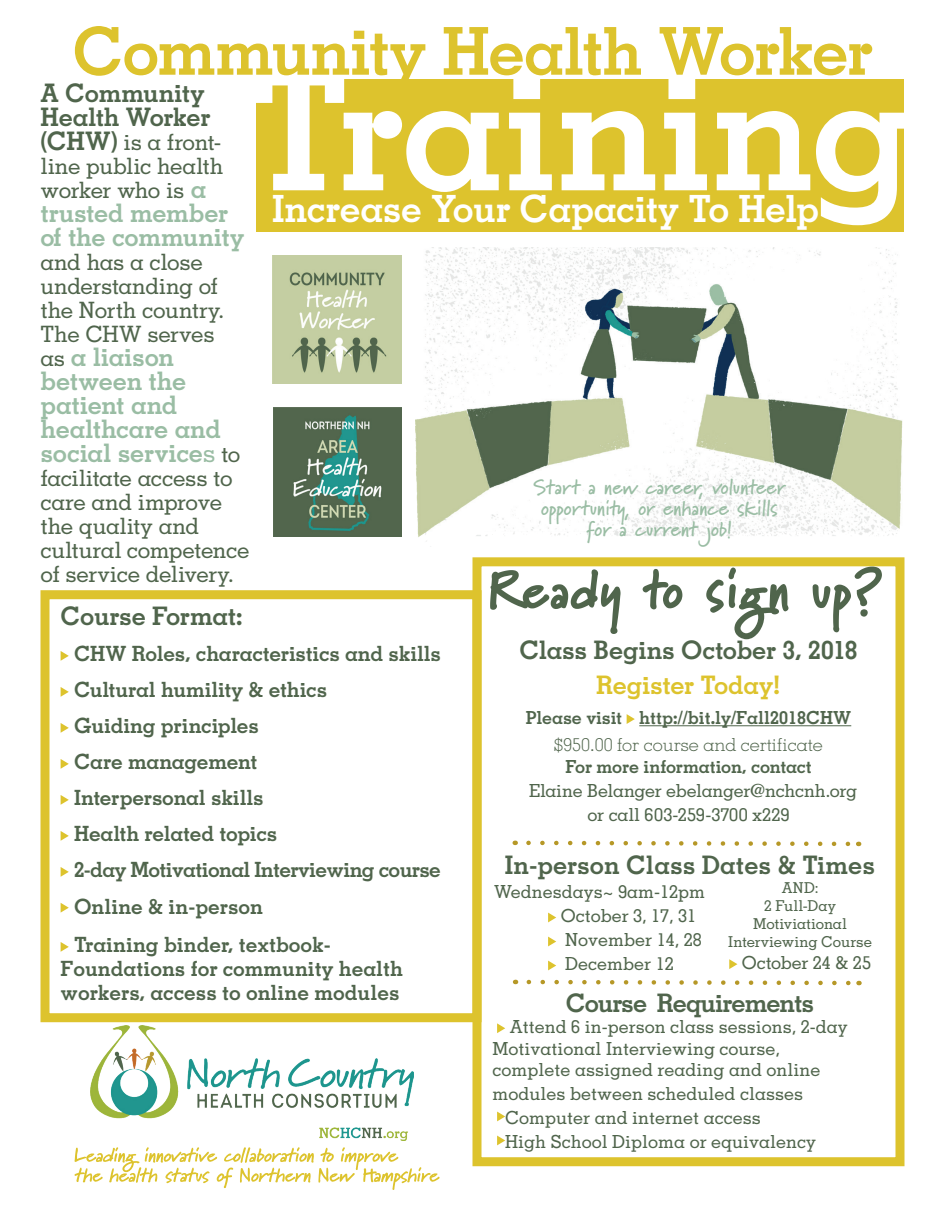
<style>
.page{position:relative;width:945px;height:1215px;background:#fff}
.page>*{position:absolute;margin:0;border:0;box-sizing:border-box;transform-origin:0 0}
.t1{font:700 168px "Memphis LT Std";letter-spacing:-.015em;color:#fff}
.t2{font:700 66px "Memphis LT Std";letter-spacing:-.025em;color:#ddc32d}
.t3{font:900 55.5px "Marydale";color:#50654c}
.t4{font:700 37.5px "Memphis LT Std";letter-spacing:-.01em;color:#fff}
.t5{font:700 25.5px/24px "Memphis LT Std";letter-spacing:-.01em;color:#9abda4}
.t6{font:700 25.5px/24px "Memphis LT Std";letter-spacing:-.01em;color:#50654c}
.t7{font:700 25.5px "Memphis LT Std";letter-spacing:-.04em;color:#50654c}
.t8{font:700 25.5px "Memphis LT Std";letter-spacing:-.015em;color:#ddc32d}
.t9{font:500 22.5px/24px "Memphis LT Std";letter-spacing:-.02em;color:#50654c}
.t10{font:700 21px/36.3px "Memphis LT Std";letter-spacing:-.005em;color:#50654c}
.t11{font:700 21px/21px "Marydale";color:#9abda4;text-align:center}
.t12{font:500 18px/24px "Memphis LT Std";color:#50654c}
.t13{font:700 18px "Memphis LT Std";letter-spacing:-.005em;color:#50654c}
.t14{font:300 18px "Memphis LT Std";color:#50654c}
.t15{font:500 15px/18px "Memphis LT Std";letter-spacing:-.005em;color:#50654c;text-align:center}
.s1{font-weight:700;font-size:25.5px}
.s2{font-weight:700;font-size:25.5px;color:#9abda4}
.s3{font-weight:500;font-size:22.5px;color:#50654c}
.s4{font-weight:500}
</style>
<div class="page">
<img style="left:416px;top:248px;width:487px;height:294px">
<div style="left:472px;top:557px;width:432px;height:609px;border:9px solid #ddc32d"></div>
<div style="left:40px;top:590px;width:442px;height:432px;border:9px solid #ddc32d"></div>
<div style="left:256px;top:80px;width:648px;height:152px;background:#ddc32d"></div>
<svg style="left:74px;top:1147px;width:366px;height:43px"></svg>
<img style="left:91px;top:1026px;width:322px;height:115px">
<hr style="left:639px;top:725px;width:212px;height:1px;background:#50654c">
<svg style="left:627px;top:714px;width:8px;height:10px"></svg>
<svg style="left:61px;top:651px;width:8px;height:10px"></svg>
<svg style="left:61px;top:687px;width:8px;height:10px"></svg>
<svg style="left:61px;top:723px;width:8px;height:10px"></svg>
<svg style="left:61px;top:759px;width:8px;height:10px"></svg>
<svg style="left:61px;top:795px;width:8px;height:10px"></svg>
<svg style="left:61px;top:831px;width:8px;height:10px"></svg>
<svg style="left:61px;top:867px;width:8px;height:10px"></svg>
<svg style="left:61px;top:903px;width:8px;height:10px"></svg>
<svg style="left:61px;top:942px;width:8px;height:10px"></svg>
<svg style="left:497px;top:1023px;width:8px;height:10px"></svg>
<svg style="left:497px;top:1112px;width:8px;height:9px"></svg>
<svg style="left:497px;top:1136px;width:8px;height:9px"></svg>
<svg style="left:548px;top:913px;width:8px;height:9px"></svg>
<svg style="left:548px;top:937px;width:8px;height:9px"></svg>
<svg style="left:548px;top:961px;width:8px;height:9px"></svg>
<svg style="left:526px;top:840px;width:333px;height:7px"></svg>
<svg style="left:526px;top:979px;width:334px;height:7px"></svg>
<img style="left:273px;top:408px;width:129px;height:128px">
<img style="left:273px;top:255px;width:128px;height:129px">
<svg style="left:729px;top:959px;width:8px;height:10px"></svg>
<h2 class="t2" style="left:72px;top:10px;width:802px">Community Health Worker</h2>
<h1 class="t1" style="left:247px;top:25px;width:668px">Training</h1>
<h3 class="t6" style="left:40px;top:81px;width:171px">A Community<br>Health Worker</h3>
<p class="t9" style="left:40px;top:130px;width:185px;text-align:justify"><span class="s1">(CHW)</span> is a front&shy;line public health worker who is <span class="s2">a</span></p>
<h3 class="t5" style="left:40px;top:201px;width:205px">trusted member of the community</h3>
<p class="t9" style="left:40px;top:250px;width:185px">and has a close understanding of the North country.<br>The CHW serves</p>
<h3 class="t5" style="left:40px;top:345px;width:201px"><span class="s3">as</span> a liaison between the patient and healthcare and social service<span class="s4">s</span> <span class="s3">to</span></h3>
<p class="t9" style="left:40px;top:466px;width:211px">facilitate access to care and improve the quality and cultural competence of service delivery.</p>
<h3 class="t4" style="left:272px;top:185px;width:549px">Increase Your Capacity To Help</h3>
<p class="t11" style="left:533px;top:476px;width:254px">Start a new career, volunteer opportunity, or enhance skills for a current job!</p>
<h3 class="t3" style="left:488px;top:557px;width:397px">Ready to sign up?</h3>
<h3 class="t6" style="left:61px;top:603px;width:183px">Course Format:</h3>
<p class="t10" style="left:74px;top:635px;width:368px">CHW Roles, characteristics and skills<br>Cultural humility &amp; ethics<br>Guiding principles<br>Care management<br>Interpersonal skills<br>Health related topics<br>2-day Motivational Interviewing course<br>Online &amp; in-person<br>Training binder, textbook-</p>
<p class="t10" style="left:61px;top:956px;width:344px;line-height:24px">Foundations for community health workers, access to online modules</p>
<h3 class="t6" style="left:520px;top:638px;width:339px">Class Begins October 3, 2018</h3>
<h3 class="t8" style="left:596px;top:669px;width:186px">Register Today!</h3>
<p class="t13" style="left:526px;top:706px;width:327px">Please visit http://bit.ly/Fall2018CHW</p>
<p class="t14" style="left:554px;top:734px;width:270px">$950.00 for course and certificate</p>
<p class="t13" style="left:565px;top:755px;width:248px">For more information, contact</p>
<p class="t12" style="left:529px;top:778px;width:330px;text-align:center">Elaine Belanger ebelanger@nchcnh.org or call 603-259-3700 x229</p>
<h3 class="t6" style="left:505px;top:853px;width:372px">In-person Class Dates &amp; Times</h3>
<p class="t12" style="left:561px;top:880px;width:146px;text-indent:-67px">Wednesdays~ 9am-12pm<br>October 3, 17, 31<br>November 14, 28<br>December 12</p>
<p class="t15" style="left:728px;top:879px;width:145px">AND:<br>2 Full-Day<br>Motiviational<br>Interviewing Course</p>
<p class="t12" style="left:742px;top:951px;width:131px">October 24 &amp; 25</p>
<h3 class="t7" style="left:566px;top:986px;width:250px">Course Requirements</h3>
<p class="t12" style="left:493px;top:1016px;width:357px;line-height:21.6px;text-indent:17px">Attend 6 in-person class sessions, 2-day<br>Motivational Interviewing course, complete assigned reading and online</p>
<p class="t12" style="left:505px;top:1082px;width:313px;text-indent:-13px">modules between scheduled classes<br>Computer and internet access<br>High School Diploma or equivalency</p>
</div>
